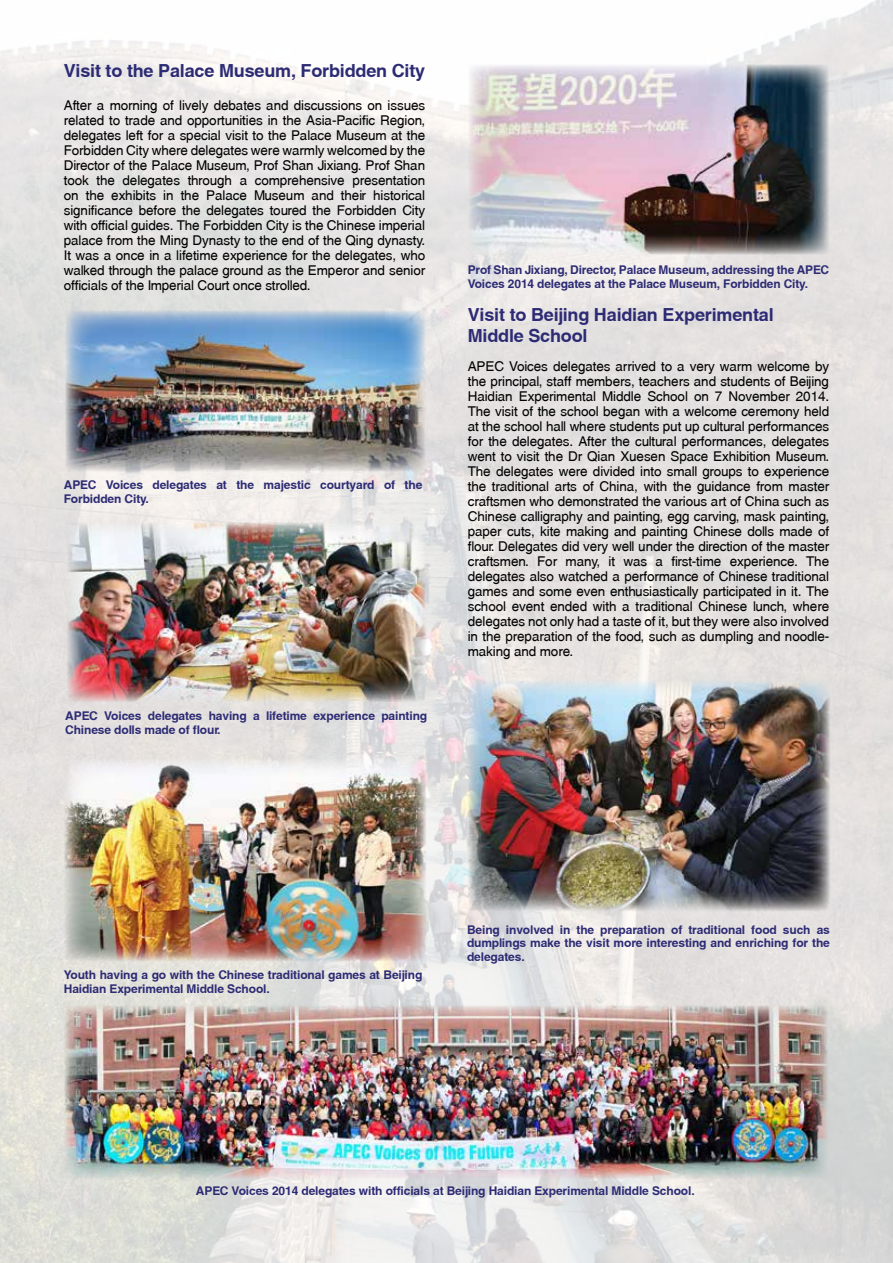
<style>
.page{position:relative;width:893px;height:1263px;background:#fff}
.page>*{position:absolute;margin:0;border:0;box-sizing:border-box;transform-origin:0 0}
.t1{font:700 18px/21px "Swansea";letter-spacing:-.01em;color:#2d2b74}
.t2{font:13.5px/15px "Swansea";letter-spacing:-.01em;color:#000;text-align:justify}
.t3{font:700 12px/13.5px "Swansea";letter-spacing:-.01em;color:#2d2b74}
</style>
<div class="page">
<img style="left:0;top:0;width:893px;height:1263px">
<img style="left:468px;top:64px;width:361px;height:191px">
<img style="left:65px;top:310px;width:361px;height:162px">
<img style="left:66px;top:522px;width:360px;height:180px">
<img style="left:468px;top:680px;width:363px;height:231px">
<img style="left:64px;top:758px;width:362px;height:203px">
<img style="left:64px;top:1005px;width:764px;height:174px">
<h1 class="t1" style="left:64px;top:60px;width:363px">Visit to the Palace Museum, Forbidden City</h1>
<p class="t2" style="left:64px;top:97px;width:363px">After a morning of lively debates and discussions on issues related to trade and opportunities in the Asia-Pacific Region, delegates left for a special visit to the Palace Museum at the Forbidden City where delegates were warmly welcomed by the Director of the Palace Museum, Prof Shan Jixiang. Prof Shan took the delegates through a comprehensive presentation on the exhibits in the Palace Museum and their historical significance before the delegates toured the Forbidden City with official guides. The Forbidden City is the Chinese imperial palace from the Ming Dynasty to the end of the Qing dynasty.<br>It was a once in a lifetime experience for the delegates, who walked through the palace ground as the Emperor and senior officials of the Imperial Court once strolled.</p>
<p class="t3" style="left:64px;top:478px;width:360px">APEC Voices delegates at the majestic courtyard of the<br>Forbidden City.</p>
<p class="t3" style="left:65px;top:709px;width:363px">APEC Voices delegates having a lifetime experience painting<br>Chinese dolls made of flour.</p>
<p class="t3" style="left:468px;top:263px;width:363px">Prof Shan Jixiang, Director, Palace Museum, addressing the APEC<br>Voices 2014 delegates at the Palace Museum, Forbidden City.</p>
<h1 class="t1" style="left:468px;top:304px;width:307px">Visit to Beijing Haidian Experimental<br>Middle School</h1>
<p class="t2" style="left:468px;top:359px;width:363px">APEC Voices delegates arrived to a very warm welcome by the principal, staff members, teachers and students of Beijing Haidian Experimental Middle School on 7 November 2014.<br>The visit of the school began with a welcome ceremony held at the school hall where students put up cultural performances for the delegates. After the cultural performances, delegates went to visit the Dr Qian Xuesen Space Exhibition Museum.<br>The delegates were divided into small groups to experience the traditional arts of China, with the guidance from master craftsmen who demonstrated the various art of China such as Chinese calligraphy and painting, egg carving, mask painting, paper cuts, kite making and painting Chinese dolls made of flour. Delegates did very well under the direction of the master craftsmen. For many, it was a first-time experience. The delegates also watched a performance of Chinese traditional games and some even enthusiastically participated in it. The school event ended with a traditional Chinese lunch, where delegates not only had a taste of it, but they were also involved in the preparation of the food, such as dumpling and noodle&shy;making and more.</p>
<p class="t3" style="left:64px;top:968px;width:360px">Youth having a go with the Chinese traditional games at Beijing<br>Haidian Experimental Middle School.</p>
<p class="t3" style="left:467px;top:922px;width:364px;text-align:justify">Being involved in the preparation of traditional food such as dumplings make the visit more interesting and enriching for the delegates.</p>
<p class="t3" style="left:196px;top:1184px;width:500px">APEC Voices 2014 delegates with officials at Beijing Haidian Experimental Middle School.</p>
</div>
